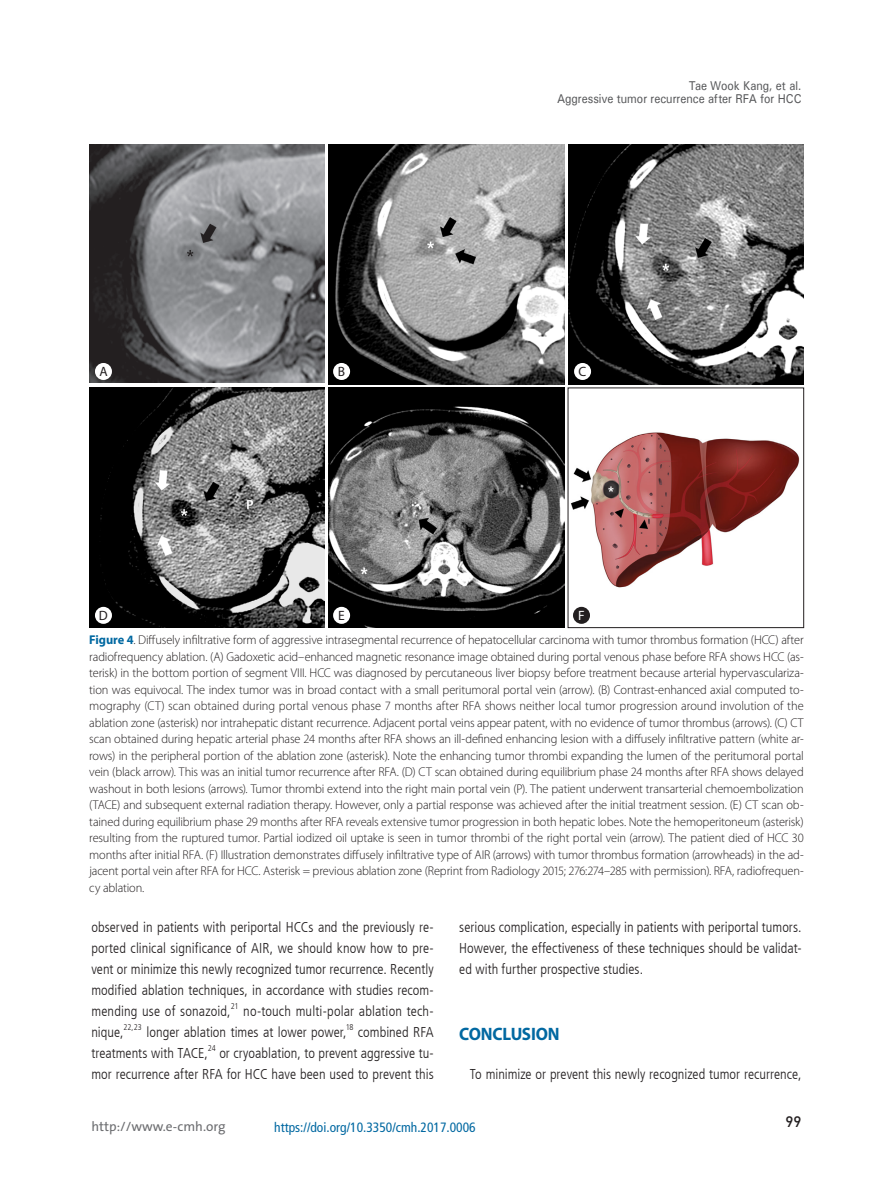
<style>
.page{position:relative;width:893px;height:1191px;background:#fff}
.page>*{position:absolute;margin:0;border:0;box-sizing:border-box;transform-origin:0 0}
.파랑제목-s{font:700 18px "Myriad Pro";letter-spacing:-.01em;color:#0168a1;scale:.95 1}
.t1{font:15px "Dinmed";color:#231f20}
.본문_영문_-s{font:300 condensed 14.25px/21px "Frutiger LT";color:#231f20;text-align:justify}
.t2{font:condensed 13.5px "Frutiger LT";color:#0168a1}
.t3{font:13.5px "The Sans";color:#6c6d70}
.표머리-s{font:13.5px "Myriad Pro";color:#231f20}
.표머리-s-2{font:13.5px "Myriad Pro";color:#fff}
.표와그림제목-s{font:300 12.75px/16.5px "Myriad Pro";letter-spacing:-.01em;color:#231f20;text-align:justify}
.t4{font:500 12.75px/13.5px "Univers";letter-spacing:-.005em;color:#57585a;text-align:right;scale:.88 1}
.본문_영문_-s-2{font:300 condensed 8.25px "Frutiger LT";letter-spacing:-.01em;color:#231f20}
.s1{font-weight:700;color:#0168a1}
</style>
<div class="page">
<img style="left:89px;top:145px;width:236px;height:238px">
<img style="left:329px;top:145px;width:235px;height:239px">
<img style="left:568px;top:145px;width:236px;height:239px">
<img style="left:89px;top:388px;width:236px;height:239px">
<img style="left:329px;top:388px;width:235px;height:239px">
<img style="left:571px;top:432px;width:229px;height:156px">
<div style="left:568px;top:388px;width:236px;height:240px;border:1px solid #231f20"></div>
<div style="left:95px;top:363px;width:17px;height:17px;background:#fff;border-radius:50%"></div>
<div style="left:95px;top:607px;width:17px;height:17px;background:#fff;border-radius:50%"></div>
<div style="left:333px;top:363px;width:17px;height:17px;background:#fff;border-radius:50%"></div>
<div style="left:333px;top:607px;width:17px;height:17px;background:#fff;border-radius:50%"></div>
<div style="left:574px;top:363px;width:17px;height:17px;background:#fff;border-radius:50%"></div>
<div style="left:573px;top:607px;width:17px;height:17px;background:#231f20;border-radius:50%"></div>
<p class="표머리-s" style="left:99px;top:363px;width:10px">A</p>
<p class="표머리-s" style="left:338px;top:363px;width:9px">B</p>
<p class="t4" style="left:557px;top:78px;width:279px">Tae Wook Kang, et al.<br>Aggressive tumor recurrence after RFA for HCC</p>
<p class="표머리-s" style="left:579px;top:363px;width:9px">C</p>
<p class="표머리-s" style="left:99px;top:607px;width:10px">D</p>
<p class="표머리-s-2" style="left:578px;top:607px;width:8px">F</p>
<p class="표와그림제목-s" style="left:89px;top:632px;width:716px"><span class="s1">Figure 4</span>. Diffusely infiltrative form of aggressive intrasegmental recurrence of hepatocellular carcinoma with tumor thrombus formation (HCC) after radiofrequency ablation. (A) Gadoxetic acid–enhanced magnetic resonance image obtained during portal venous phase before RFA shows HCC (as&shy;terisk) in the bottom portion of segment VIII. HCC was diagnosed by percutaneous liver biopsy before treatment because arterial hypervasculariza&shy;tion was equivocal. The index tumor was in broad contact with a small peritumoral portal vein (arrow). (B) Contrast-enhanced axial computed to&shy;mography (CT) scan obtained during portal venous phase 7 months after RFA shows neither local tumor progression around involution of the ablation zone (asterisk) nor intrahepatic distant recurrence. Adjacent portal veins appear patent, with no evidence of tumor thrombus (arrows). (C) CT scan obtained during hepatic arterial phase 24 months after RFA shows an ill-defined enhancing lesion with a diffusely infiltrative pattern (white ar&shy;rows) in the peripheral portion of the ablation zone (asterisk). Note the enhancing tumor thrombi expanding the lumen of the peritumoral portal vein (black arrow). This was an initial tumor recurrence after RFA. (D) CT scan obtained during equilibrium phase 24 months after RFA shows delayed washout in both lesions (arrows). Tumor thrombi extend into the right main portal vein (P). The patient underwent transarterial chemoembolization (TACE) and subsequent external radiation therapy. However, only a partial response was achieved after the initial treatment session. (E) CT scan ob&shy;tained during equilibrium phase 29 months after RFA reveals extensive tumor progression in both hepatic lobes. Note the hemoperitoneum (asterisk) resulting from the ruptured tumor. Partial iodized oil uptake is seen in tumor thrombi of the right portal vein (arrow). The patient died of HCC 30 months after initial RFA. (F) Illustration demonstrates diffusely infiltrative type of AIR (arrows) with tumor thrombus formation (arrowheads) in the ad&shy;jacent portal vein after RFA for HCC. Asterisk = previous ablation zone (Reprint from Radiology 2015; 276:274–285 with permission). RFA, radiofrequen&shy;cy ablation.</p>
<p class="표머리-s" style="left:338px;top:607px;width:8px">E</p>
<p class="본문_영문_-s" style="left:91px;top:916px;width:344px">observed in patients with periportal HCCs and the previously re&shy;ported clinical significance of AIR, we should know how to pre&shy;vent or minimize this newly recognized tumor recurrence. Recently modified ablation techniques, in accordance with studies recom&shy;mending use of sonazoid,</p>
<p class="본문_영문_-s-2" style="left:231px;top:1001px;width:9px">21</p>
<p class="본문_영문_-s" style="left:243px;top:1000px;width:192px">no-touch multi-polar ablation tech-</p>
<p class="본문_영문_-s" style="left:91px;top:1021px;width:34px">nique,</p>
<p class="본문_영문_-s-2" style="left:123px;top:1022px;width:20px">22,23</p>
<p class="본문_영문_-s" style="left:146px;top:1021px;width:202px">longer ablation times at lower power,</p>
<p class="본문_영문_-s-2" style="left:346px;top:1022px;width:9px">18</p>
<p class="본문_영문_-s" style="left:358px;top:1021px;width:77px">combined RFA</p>
<p class="본문_영문_-s" style="left:91px;top:1042px;width:118px">treatments with TACE,</p>
<p class="본문_영문_-s-2" style="left:208px;top:1043px;width:9px">24</p>
<p class="본문_영문_-s" style="left:91px;top:1042px;width:344px;text-align:right">or cryoablation, to prevent aggressive tu-<br>mor recurrence after RFA for HCC have been used to prevent this</p>
<p class="본문_영문_-s" style="left:459px;top:916px;width:344px">serious complication, especially in patients with periportal tumors.<br>However, the effectiveness of these techniques should be validat&shy;ed with further prospective studies.</p>
<p class="파랑제목-s" style="left:459px;top:1021px;width:107px">CONCLUSION</p>
<p class="본문_영문_-s" style="left:470px;top:1063px;width:333px">To minimize or prevent this newly recognized tumor recurrence,</p>
<p class="t3" style="left:91px;top:1115px;width:136px">http://www.e-cmh.org</p>
<p class="t2" style="left:274px;top:1119px;width:203px">https://doi.org/10.3350/cmh.2017.0006</p>
<p class="t1" style="left:786px;top:1112px;width:17px">99</p>
</div>
